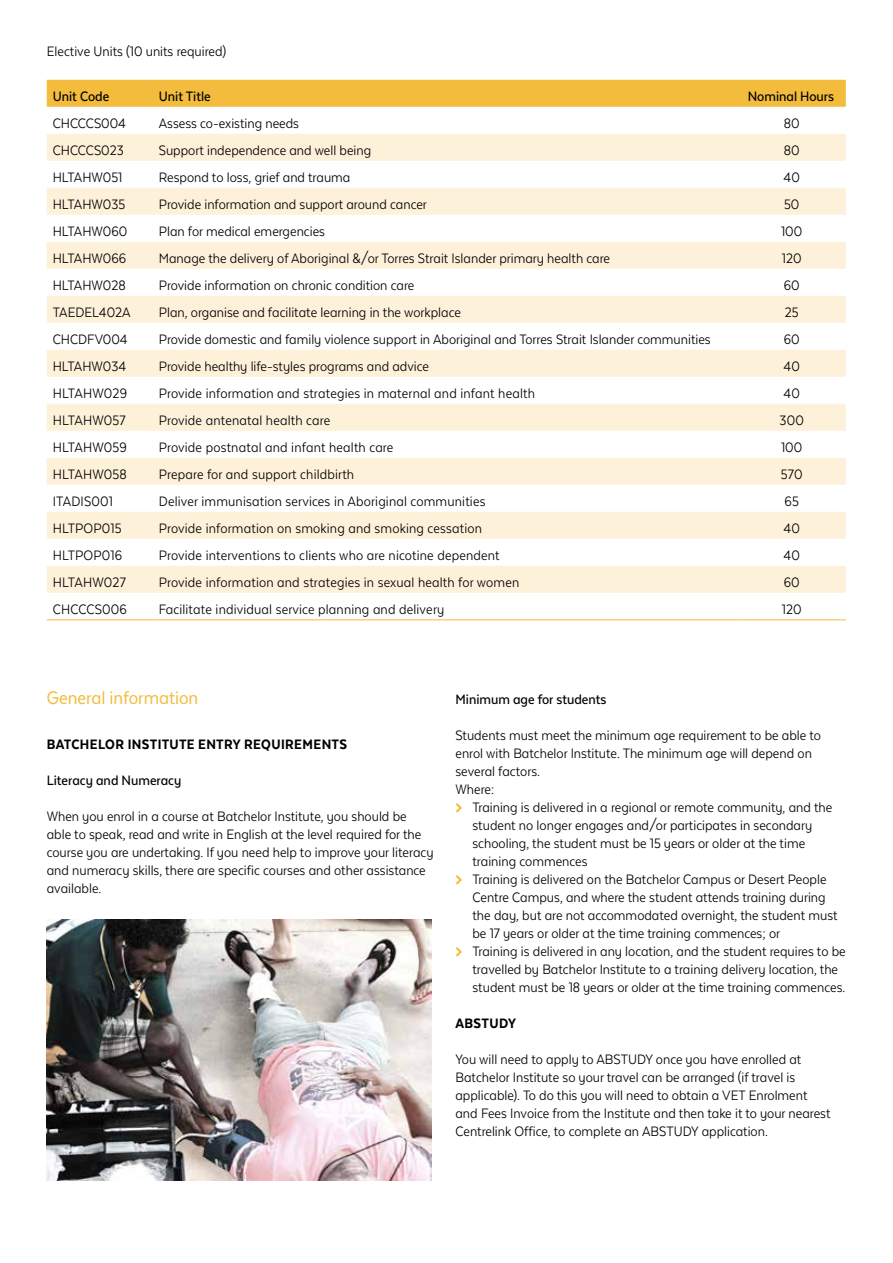
<style>
.page{position:relative;width:893px;height:1263px;background:#fff}
.page>*{position:absolute;margin:0;border:0;box-sizing:border-box;transform-origin:0 0}
.t1{font:21px "Texta Narrow Alt";letter-spacing:-.005em;color:#f4bc3d}
.t2{font:15.75px/18px "Texta Narrow Alt";color:#000}
.t3{font:500 15.75px "Texta Narrow Alt";color:#000}
.t4{font:800 15.75px "Texta Narrow Alt";letter-spacing:.02em;color:#000}
</style>
<div class="page">
<div style="left:47px;top:80px;width:799px;height:27px;background:#f4bc3d"></div>
<svg style="left:47px;top:134px;width:799px;height:459px;fill:#fef1da"></svg>
<hr style="left:47px;top:619px;width:106px;height:1px;background:#f4bc3d">
<hr style="left:153px;top:619px;width:589px;height:1px;background:#f4bc3d">
<hr style="left:742px;top:619px;width:104px;height:1px;background:#f4bc3d">
<img style="left:47px;top:920px;width:384px;height:261px">
<p class="t2" style="left:47px;top:42px;width:181px">Elective Units (10 units required)</p>
<p class="t3" style="left:53px;top:88px;width:58px">Unit Code</p>
<p class="t3" style="left:159px;top:88px;width:53px">Unit Title</p>
<p class="t3" style="left:748px;top:88px;width:88px">Nominal Hours</p>
<p class="t2" style="left:53px;top:114px;width:75px">CHCCCS004</p>
<p class="t2" style="left:159px;top:114px;width:142px">Assess co-existing needs</p>
<p class="t2" style="left:784px;top:114px;width:17px">80</p>
<p class="t2" style="left:53px;top:141px;width:72px">CHCCCS023</p>
<p class="t2" style="left:159px;top:141px;width:214px">Support independence and well being</p>
<p class="t2" style="left:784px;top:141px;width:17px">80</p>
<p class="t2" style="left:53px;top:168px;width:71px">HLTAHW051</p>
<p class="t2" style="left:159px;top:168px;width:193px">Respond to loss, grief and trauma</p>
<p class="t2" style="left:784px;top:168px;width:18px">40</p>
<p class="t2" style="left:53px;top:195px;width:74px">HLTAHW035</p>
<p class="t2" style="left:159px;top:195px;width:270px">Provide information and support around cancer</p>
<p class="t2" style="left:784px;top:195px;width:17px">50</p>
<p class="t2" style="left:53px;top:222px;width:76px">HLTAHW060</p>
<p class="t2" style="left:159px;top:222px;width:168px">Plan for medical emergencies</p>
<p class="t2" style="left:781px;top:222px;width:23px">100</p>
<p class="t2" style="left:53px;top:249px;width:75px">HLTAHW066</p>
<p class="t2" style="left:159px;top:249px;width:453px">Manage the delivery of Aboriginal &amp;/or Torres Strait Islander primary health care</p>
<p class="t2" style="left:782px;top:249px;width:21px">120</p>
<p class="t2" style="left:53px;top:276px;width:75px">HLTAHW028</p>
<p class="t2" style="left:159px;top:276px;width:257px">Provide information on chronic condition care</p>
<p class="t2" style="left:784px;top:276px;width:17px">60</p>
<p class="t2" style="left:53px;top:303px;width:79px">TAEDEL402A</p>
<p class="t2" style="left:159px;top:303px;width:304px">Plan, organise and facilitate learning in the workplace</p>
<p class="t2" style="left:785px;top:303px;width:15px">25</p>
<p class="t2" style="left:53px;top:330px;width:76px">CHCDFV004</p>
<p class="t2" style="left:159px;top:330px;width:553px">Provide domestic and family violence support in Aboriginal and Torres Strait Islander communities</p>
<p class="t2" style="left:784px;top:330px;width:17px">60</p>
<p class="t2" style="left:53px;top:357px;width:75px">HLTAHW034</p>
<p class="t2" style="left:159px;top:357px;width:272px">Provide healthy life-styles programs and advice</p>
<p class="t2" style="left:784px;top:357px;width:18px">40</p>
<p class="t2" style="left:53px;top:384px;width:76px">HLTAHW029</p>
<p class="t2" style="left:159px;top:384px;width:378px">Provide information and strategies in maternal and infant health</p>
<p class="t2" style="left:783px;top:384px;width:18px">40</p>
<p class="t2" style="left:53px;top:411px;width:74px">HLTAHW057</p>
<p class="t2" style="left:159px;top:411px;width:173px">Provide antenatal health care</p>
<p class="t2" style="left:780px;top:411px;width:26px">300</p>
<p class="t2" style="left:53px;top:438px;width:76px">HLTAHW059</p>
<p class="t2" style="left:159px;top:438px;width:236px">Provide postnatal and infant health care</p>
<p class="t2" style="left:781px;top:438px;width:23px">100</p>
<p class="t2" style="left:53px;top:465px;width:76px">HLTAHW058</p>
<p class="t2" style="left:159px;top:465px;width:197px">Prepare for and support childbirth</p>
<p class="t2" style="left:781px;top:465px;width:23px">570</p>
<p class="t2" style="left:53px;top:492px;width:62px">ITADIS001</p>
<p class="t2" style="left:159px;top:492px;width:328px">Deliver immunisation services in Aboriginal communities</p>
<p class="t2" style="left:784px;top:492px;width:16px">65</p>
<p class="t2" style="left:53px;top:519px;width:70px">HLTPOP015</p>
<p class="t2" style="left:159px;top:519px;width:325px">Provide information on smoking and smoking cessation</p>
<p class="t2" style="left:783px;top:519px;width:18px">40</p>
<p class="t2" style="left:53px;top:546px;width:71px">HLTPOP016</p>
<p class="t2" style="left:159px;top:546px;width:342px">Provide interventions to clients who are nicotine dependent</p>
<p class="t2" style="left:783px;top:546px;width:18px">40</p>
<p class="t2" style="left:53px;top:573px;width:75px">HLTAHW027</p>
<p class="t2" style="left:159px;top:573px;width:362px">Provide information and strategies in sexual health for women</p>
<p class="t2" style="left:784px;top:573px;width:18px">60</p>
<p class="t2" style="left:53px;top:600px;width:76px">CHCCCS006</p>
<p class="t2" style="left:159px;top:600px;width:287px">Facilitate individual service planning and delivery</p>
<p class="t2" style="left:782px;top:600px;width:21px">120</p>
<h1 class="t1" style="left:47px;top:687px;width:153px">General information</h1>
<p class="t4" style="left:47px;top:736px;width:302px">BATCHELOR INSTITUTE ENTRY REQUIREMENTS</p>
<p class="t3" style="left:47px;top:772px;width:136px">Literacy and Numeracy</p>
<p class="t2" style="left:47px;top:807px;width:388px">When you enrol in a course at Batchelor Institute, you should be able to speak, read and write in English at the level required for the course you are undertaking. If you need help to improve your literacy and numeracy skills, there are specific courses and other assistance available.</p>
<p class="t3" style="left:455px;top:691px;width:153px">Minimum age for students</p>
<p class="t2" style="left:455px;top:726px;width:367px">Students must meet the minimum age requirement to be able to enrol with Batchelor Institute. The minimum age will depend on several factors.<br>Where:</p>
<p class="t2" style="left:472px;top:798px;width:375px">Training is delivered in a regional or remote community, and the student no longer engages and/or participates in secondary schooling, the student must be 15 years or older at the time training commences<br>Training is delivered on the Batchelor Campus or Desert People Centre Campus, and where the student attends training during the day, but are not accommodated overnight, the student must be 17 years or older at the time training commences; or<br>Training is delivered in any location, and the student requires to be travelled by Batchelor Institute to a training delivery location, the student must be 18 years or older at the time training commences.</p>
<p class="t4" style="left:455px;top:1015px;width:62px">ABSTUDY</p>
<p class="t2" style="left:455px;top:1050px;width:377px">You will need to apply to ABSTUDY once you have enrolled at Batchelor Institute so your travel can be arranged (if travel is applicable). To do this you will need to obtain a VET Enrolment and Fees Invoice from the Institute and then take it to your nearest Centrelink Office, to complete an ABSTUDY application.</p>
</div>
